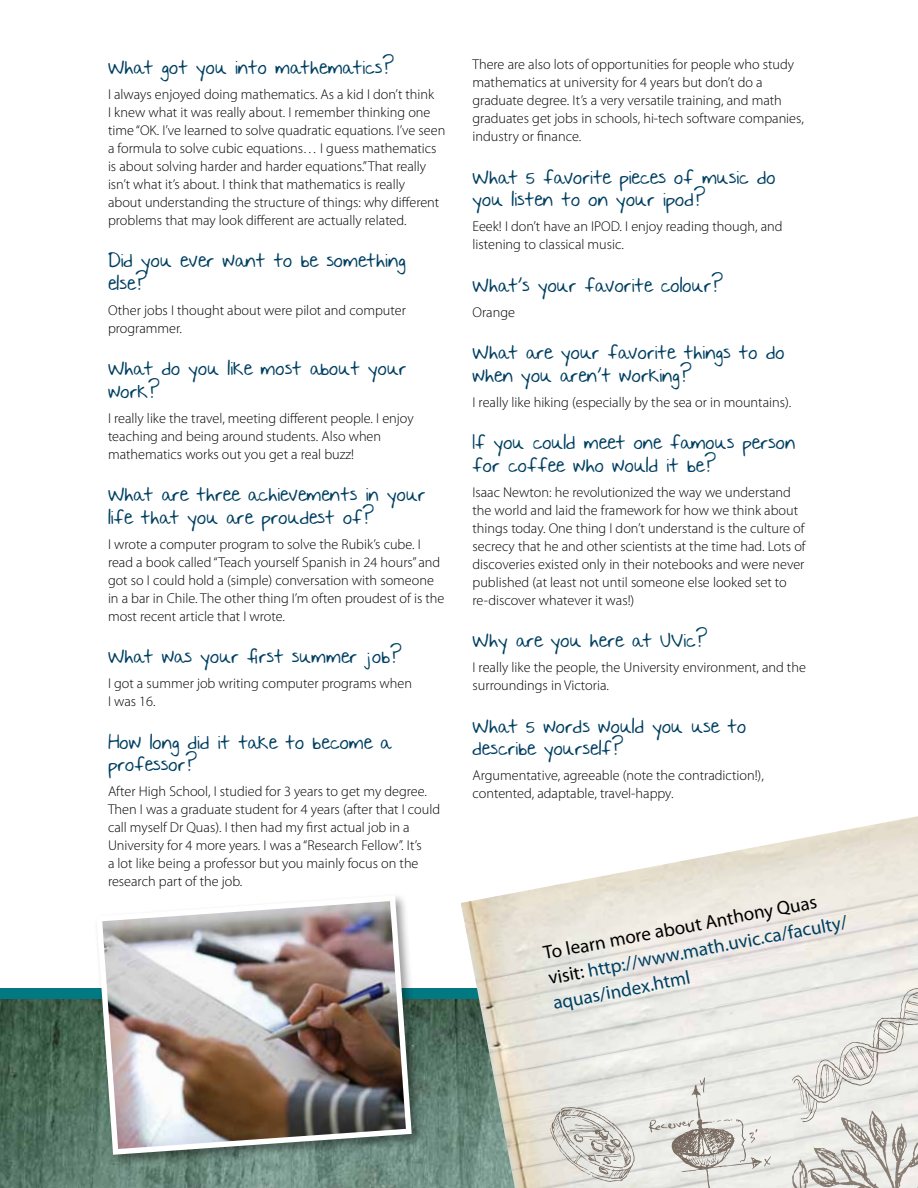
<style>
.page{position:relative;width:918px;height:1188px;background:#fff}
.page>*{position:absolute;margin:0;border:0;box-sizing:border-box;transform-origin:0 0}
.t1{font:19.05px/25.3px "Myriad Pro";color:#004062}
.t2{font:16.5px/22.5px "Nothing You Could Say";color:#004062}
.t3{font:300 14.25px/18px "Myriad Pro";color:#000}
.s1{color:#000}
</style>
<div class="page">
<img style="left:0;top:999px;width:461px;height:189px">
<div style="left:0;top:988px;width:918px;height:11px;background:#007983"></div>
<img style="left:461px;top:816px;width:457px;height:372px">
<svg style="left:649px;top:1077px;width:122px;height:111px;background:#dbdad4"></svg>
<svg style="left:550px;top:1107px;width:85px;height:75px;background:#d2cfc9"></svg>
<svg style="left:779px;top:970px;width:139px;height:218px;background:#dfded9"></svg>
<div style="left:93px;top:892px;width:330px;height:275px;background:#000;opacity:.4"></div>
<img style="left:94px;top:892px;width:321px;height:266px">
<p class="t2" style="left:108px;top:57px;width:288px">What got you into mathematics?</p>
<p class="t3" style="left:108px;top:85px;width:339px">I always enjoyed doing mathematics. As a kid I don’t think<br>I knew what it was really about. I remember thinking one time “OK. I’ve learned to solve quadratic equations. I’ve seen a formula to solve cubic equations… I guess mathematics is about solving harder and harder equations.” That really isn’t what it’s about. I think that mathematics is really<br>about understanding the structure of things: why different problems that may look different are actually related.</p>
<p class="t2" style="left:108px;top:250px;width:299px">Did you ever want to be something else?</p>
<p class="t3" style="left:108px;top:301px;width:299px">Other jobs I thought about were pilot and computer programmer.</p>
<p class="t2" style="left:108px;top:358px;width:300px">What do you like most about your work?</p>
<p class="t3" style="left:108px;top:409px;width:307px">I really like the travel, meeting different people. I enjoy teaching and being around students. Also when mathematics works out you get a real buzz!</p>
<p class="t2" style="left:108px;top:484px;width:319px">What are three achievements in your life that you are proudest of?</p>
<p class="t3" style="left:108px;top:535px;width:338px">I wrote a computer program to solve the Rubik’s cube. I read a book called “Teach yourself Spanish in 24 hours” and got so I could hold a (simple) conversation with someone in a bar in Chile. The other thing I’m often proudest of is the most recent article that I wrote.</p>
<p class="t2" style="left:108px;top:646px;width:295px">What was your first summer job?</p>
<p class="t3" style="left:108px;top:674px;width:306px">I got a summer job writing computer programs when<br>I was 16.</p>
<p class="t2" style="left:108px;top:732px;width:284px">How long did it take to become a professor?</p>
<p class="t3" style="left:108px;top:782px;width:334px">After High School, I studied for 3 years to get my degree.<br>Then I was a graduate student for 4 years (after that I could call myself Dr Quas). I then had my first actual job in a University for 4 more years. I was a “Research Fellow”. It’s<br>a lot like being a professor but you mainly focus on the research part of the job.</p>
<p class="t3" style="left:473px;top:55px;width:333px">There are also lots of opportunities for people who study mathematics at university for 4 years but don’t do a graduate degree. It’s a very versatile training, and math graduates get jobs in schools, hi-tech software companies, industry or finance.</p>
<p class="t2" style="left:472px;top:167px;width:305px">What 5 favorite pieces of music do you listen to on your ipod?</p>
<p class="t3" style="left:472px;top:217px;width:312px">Eeek! I don’t have an IPOD. I enjoy reading though, and listening to classical music.</p>
<p class="t2" style="left:472px;top:275px;width:252px">What’s your favorite colour?</p>
<p class="t3" style="left:472px;top:303px;width:44px">Orange</p>
<p class="t2" style="left:472px;top:342px;width:314px">What are your favorite things to do when you aren’t working?</p>
<p class="t3" style="left:472px;top:393px;width:320px">I really like hiking (especially by the sea or in mountains).</p>
<p class="t2" style="left:472px;top:432px;width:324px">If you could meet one famous person for coffee who would it be?</p>
<p class="t3" style="left:472px;top:483px;width:335px">Isaac Newton: he revolutionized the way we understand the world and laid the framework for how we think about things today. One thing I don’t understand is the culture of secrecy that he and other scientists at the time had. Lots of discoveries existed only in their notebooks and were never published (at least not until someone else looked set to re-discover whatever it was!)</p>
<p class="t2" style="left:472px;top:630px;width:236px">Why are you here at UVic?</p>
<p class="t3" style="left:472px;top:658px;width:335px">I really like the people, the University environment, and the surroundings in Victoria.</p>
<p class="t2" style="left:472px;top:716px;width:275px">What 5 words would you use to describe yourself?</p>
<p class="t3" style="left:472px;top:766px;width:293px">Argumentative, agreeable (note the contradiction!), contented, adaptable, travel-happy.</p>
<h1 class="t1" style="left:541px;top:941px;width:306px;rotate:-11deg"><span class="s1">To learn more about Anthony Quas visit:</span> http://www.math.uvic.ca/faculty/ aquas/index.html</h1>
</div>
